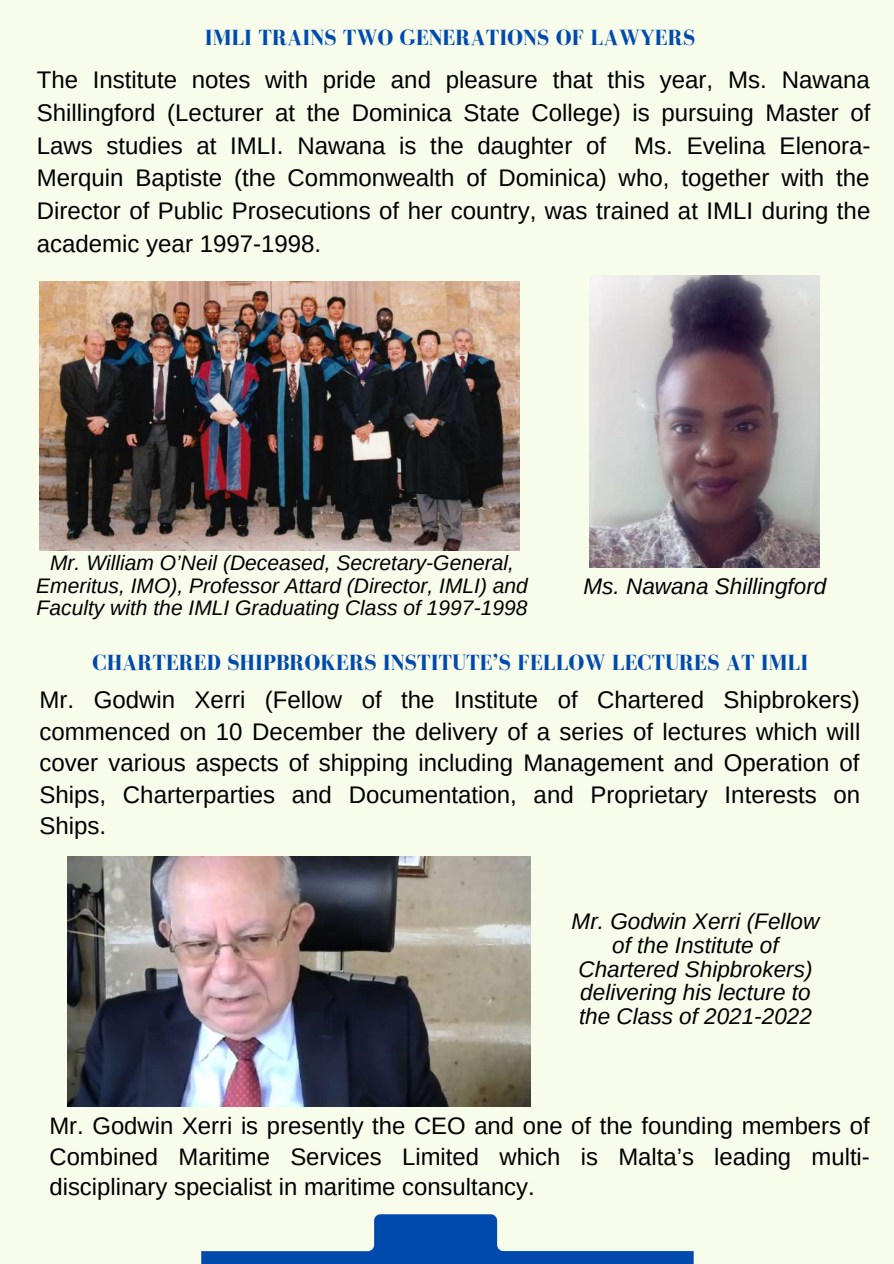
<style>
.page{position:relative;width:894px;height:1264px;background:#fff}
.page>*{position:absolute;margin:0;border:0;box-sizing:border-box;transform-origin:0 0}
.t1{font:24px/32.7px "Arimo";color:#000;text-align:justify}
.t2{font:23.85px/30.2px "Arimo";color:#000;text-align:justify}
.t3{font:italic 22.5px/23.7px "Arimo";color:#000;text-align:center}
.t4{font:700 22.5px "Bodoni FLF";color:#004aad}
.t5{font:italic 21px/22.5px "Arimo";color:#000;text-align:center}
</style>
<div class="page">
<div style="left:0;top:0;width:893px;height:1263px;background:#f8fceb"></div>
<svg style="left:201px;top:1214px;width:492px;height:49px"></svg>
<img style="left:39px;top:281px;width:480px;height:269px">
<img style="left:67px;top:856px;width:463px;height:250px">
<img style="left:589px;top:275px;width:230px;height:292px">
<p class="t4" style="left:205px;top:25px;width:492px">IMLI TRAINS TWO GENERATIONS OF LAWYERS</p>
<p class="t1" style="left:37px;top:64px;width:835px">The Institute notes with pride and pleasure that this year, Ms. Nawana Shillingford (Lecturer at the Dominica State College) is pursuing Master of Laws studies at IMLI. Nawana is the daughter of Ms. Evelina Elenora-Merquin Baptiste (the Commonwealth of Dominica) who, together with the Director of Public Prosecutions of her country, was trained at IMLI during the academic year 1997-1998.</p>
<p class="t5" style="left:36px;top:551px;width:493px">Mr. William O’Neil (Deceased, Secretary-General,<br>Emeritus, IMO), Professor Attard (Director, IMLI) and<br>Faculty with the IMLI Graduating Class of 1997-1998</p>
<p class="t3" style="left:583px;top:574px;width:244px">Ms. Nawana Shillingford</p>
<p class="t4" style="left:93px;top:650px;width:717px">CHARTERED SHIPBROKERS INSTITUTE’S FELLOW LECTURES AT IMLI</p>
<p class="t1" style="left:39px;top:684px;width:822px;line-height:31.5px">Mr. Godwin Xerri (Fellow of the Institute of Chartered Shipbrokers) commenced on 10 December the delivery of a series of lectures which will cover various aspects of shipping including Management and Operation of Ships, Charterparties and Documentation, and Proprietary Interests on Ships.</p>
<p class="t3" style="left:571px;top:909px;width:249px">Mr. Godwin Xerri (Fellow of the Institute of<br>Chartered Shipbrokers) delivering his lecture to the Class of 2021-2022</p>
<p class="t2" style="left:49px;top:1110px;width:821px">Mr. Godwin Xerri is presently the CEO and one of the founding members of Combined Maritime Services Limited which is Malta’s leading multi&shy;disciplinary specialist in maritime consultancy.</p>
</div>
